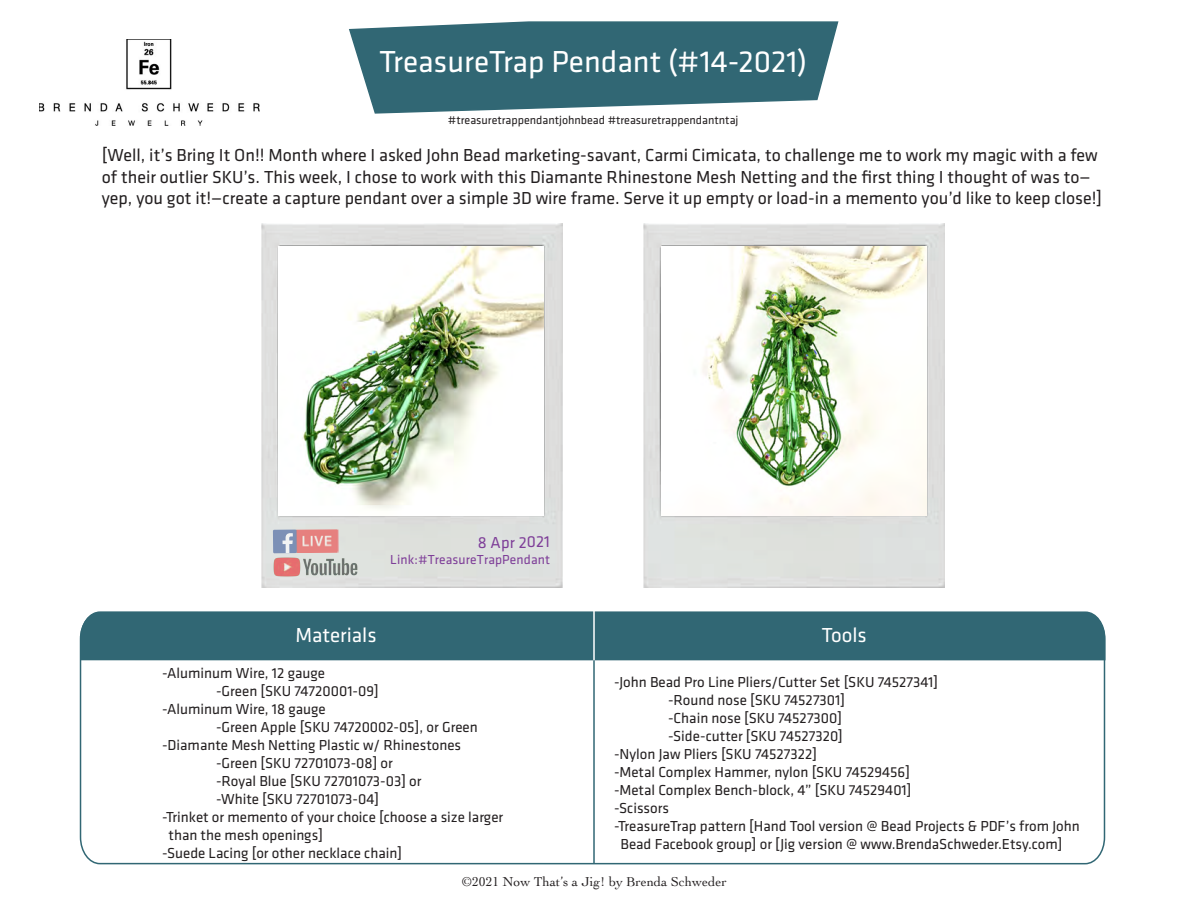
<style>
.page{position:relative;width:1188px;height:918px;background:#fff}
.page>*{position:absolute;margin:0;border:0;box-sizing:border-box;transform-origin:0 0}
.t1{font:31.5px "Klavika";color:#fff}
.t2{font:21px "Klavika";color:#fff}
.t3{font:18px/21.6px "Klavika";color:#231f20}
.t4{font:16.5px "Klavika";letter-spacing:.005em;color:#7e3e98}
.t5{font:15px "Klavika";color:#231f20}
.t6{font:13.5px "Cochin";color:#231f20}
.t7{font:13.5px "Klavika";letter-spacing:.005em;color:#7e3e98}
.t8{font:12px "Klavika";color:#231f20}
</style>
<div class="page">
<img style="left:261px;top:224px;width:301px;height:364px">
<div style="left:644px;top:224px;width:300px;height:364px;background:#dee0dd"></div>
<img style="left:270px;top:529px;width:69px;height:2px">
<svg style="left:273px;top:530px;width:24px;height:23px"></svg>
<img style="left:261px;top:531px;width:108px;height:57px">
<img style="left:39px;top:39px;width:220px;height:87px">
<img style="left:278px;top:246px;width:266px;height:269px">
<img style="left:661px;top:246px;width:266px;height:269px">
<svg style="left:349px;top:21px;width:490px;height:93px;background:#4d7b87"></svg>
<svg style="left:79px;top:661px;width:1027px;height:204px"></svg>
<div style="left:79px;top:611px;width:1027px;height:50px;background:#316774"></div>
<hr style="left:593px;top:612px;width:2px;height:251px;background:#316774">
<hr style="left:593px;top:611px;width:2px;height:49px;background:#fff">
<h1 class="t1" style="left:379px;top:44px;width:429px">TreasureTrap Pendant (#14-2021)</h1>
<p class="t8" style="left:448px;top:114px;width:292px">#treasuretrappendantjohnbead #treasuretrappendantntaj</p>
<p class="t3" style="left:102px;top:144px;width:1002px">[Well, it’s Bring It On!! Month where I asked John Bead marketing-savant, Carmi Cimicata, to challenge me to work my magic with a few of their outlier SKU’s. This week, I chose to work with this Diamante Rhinestone Mesh Netting and the first thing I thought of was to— yep, you got it!—create a capture pendant over a simple 3D wire frame. Serve it up empty or load-in a memento you’d like to keep close!]</p>
<p class="t4" style="left:478px;top:533px;width:74px">8 Apr 2021</p>
<p class="t7" style="left:390px;top:552px;width:161px">Link:#TreasureTrapPendant</p>
<h2 class="t2" style="left:295px;top:624px;width:83px">Materials</h2>
<h2 class="t2" style="left:822px;top:624px;width:47px">Tools</h2>
<p class="t5" style="left:162px;top:665px;width:164px">-Aluminum Wire, 12 gauge</p>
<p class="t5" style="left:216px;top:683px;width:164px">-Green [SKU 74720001-09]</p>
<p class="t5" style="left:162px;top:701px;width:165px">-Aluminum Wire, 18 gauge</p>
<p class="t5" style="left:216px;top:719px;width:263px">-Green Apple [SKU 74720002-05], or Green</p>
<p class="t5" style="left:162px;top:737px;width:301px">-Diamante Mesh Netting Plastic w/ Rhinestones</p>
<p class="t5" style="left:216px;top:755px;width:178px">-Green [SKU 72701073-08] or</p>
<p class="t5" style="left:216px;top:773px;width:207px">-Royal Blue [SKU 72701073-03] or</p>
<p class="t5" style="left:216px;top:791px;width:165px">-White [SKU 72701073-04]</p>
<p class="t5" style="left:162px;top:809px;width:343px">-Trinket or memento of your choice [choose a size larger</p>
<p class="t5" style="left:168px;top:827px;width:156px">than the mesh openings]</p>
<p class="t5" style="left:162px;top:845px;width:241px">-Suede Lacing [or other necklace chain]</p>
<p class="t5" style="left:614px;top:673px;width:326px">-John Bead Pro Line Pliers/Cutter Set [SKU 74527341]</p>
<p class="t5" style="left:668px;top:691px;width:179px">-Round nose [SKU 74527301]</p>
<p class="t5" style="left:668px;top:709px;width:176px">-Chain nose [SKU 74527300]</p>
<p class="t5" style="left:668px;top:727px;width:176px">-Side-cutter [SKU 74527320]</p>
<p class="t5" style="left:614px;top:745px;width:204px">-Nylon Jaw Pliers [SKU 74527322]</p>
<p class="t5" style="left:614px;top:763px;width:297px">-Metal Complex Hammer, nylon [SKU 74529456]</p>
<p class="t5" style="left:614px;top:781px;width:299px">-Metal Complex Bench-block, 4” [SKU 74529401]</p>
<p class="t5" style="left:614px;top:799px;width:56px">-Scissors</p>
<p class="t5" style="left:614px;top:817px;width:467px">-TreasureTrap pattern [Hand Tool version @ Bead Projects &amp; PDF’s from John</p>
<p class="t5" style="left:620px;top:835px;width:444px">Bead Facebook group] or [Jig version @ www.BrendaSchweder.Etsy.com]</p>
<p class="t6" style="left:461px;top:874px;width:267px">©2021 Now That’s a Jig! by Brenda Schweder</p>
</div>
